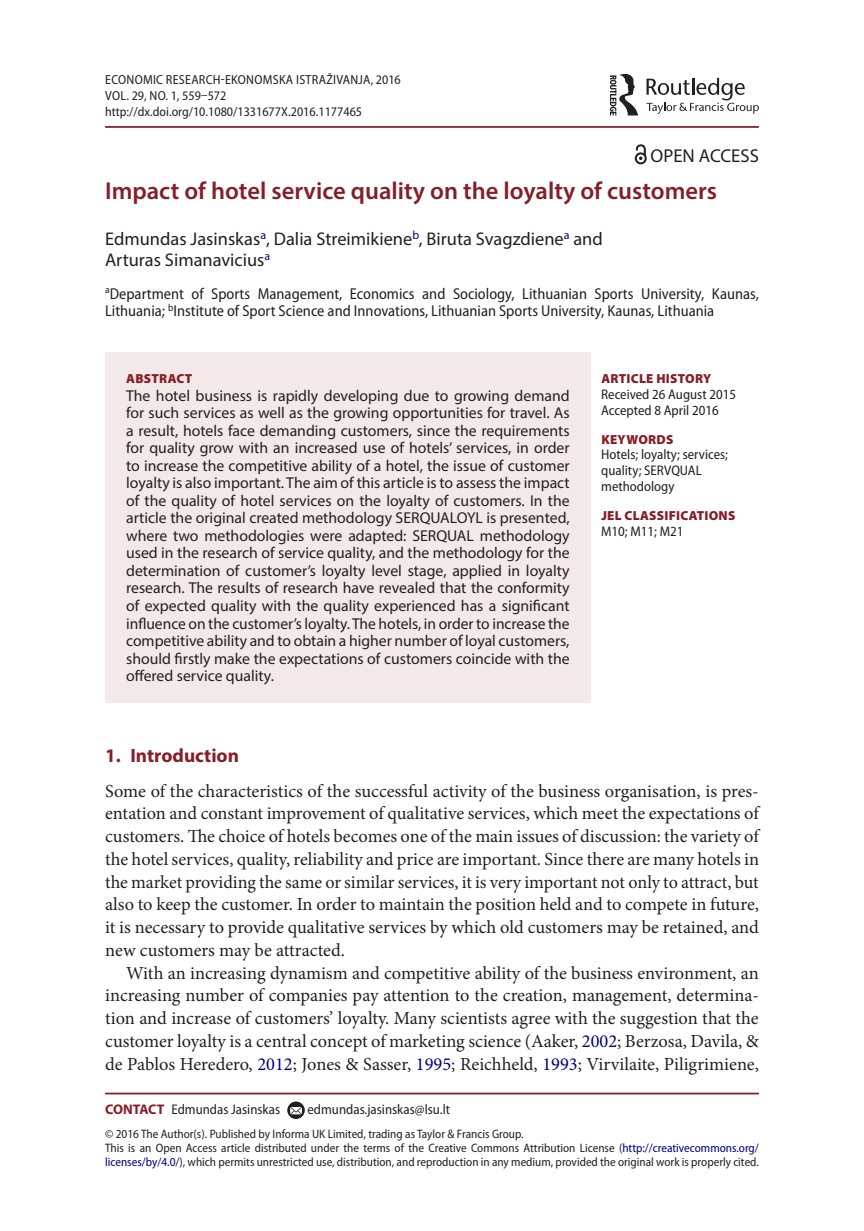
<style>
.page{position:relative;width:864px;height:1231px;background:#fff}
.page>*{position:absolute;margin:0;border:0;box-sizing:border-box;transform-origin:0 0}
.t1{font:600 24.5px "Myriad Pro";color:#841f27}
.t2{font:700 19.25px "Myriad Pro";color:#841f27}
.t3{font:18.72px "Myriad Pro";color:#231f20}
.t4{font:18.38px/22.8px "Minion Pro";color:#231f20;text-align:justify}
.t5{font:18.38px/21px "Myriad Pro";color:#231f20}
.t6{font:15.75px/17.5px "Myriad Pro";color:#231f20;text-align:justify}
.t7{font:semi-condensed 15.75px/17.5px "Myriad Pro";color:#231f20}
.t8{font:semi-condensed 14px/15.8px "Myriad Pro";color:#231f20}
.t9{font:semi-condensed 13.12px/15.8px "Myriad Pro";color:#231f20}
.t10{font:900 13.12px "Myriad Pro";letter-spacing:.02em;color:#841f27}
.t11{font:semi-condensed 12.25px/14px "Myriad Pro";color:#231f20}
.s1{color:#000080}
.s2{font-weight:700;font-stretch:normal;color:#841f27}
</style>
<div class="page">
<hr style="left:105px;top:126px;width:653px;height:2px;background:#841f27">
<div style="left:105px;top:352px;width:485px;height:350px;background:#f3e9e9"></div>
<hr style="left:105px;top:1092px;width:653px;height:2px;background:#841f27">
<svg style="left:287px;top:1101px;width:17px;height:17px"></svg>
<svg style="left:290px;top:1106px;width:12px;height:8px"></svg>
<svg style="left:646px;top:78px;width:112px;height:36px"></svg>
<svg style="left:609px;top:74px;width:28px;height:42px"></svg>
<svg style="left:634px;top:144px;width:12px;height:20px"></svg>
<p class="t9" style="left:105px;top:72px;width:297px">Economic Research-Ekonomska Istraživanja, 2016<br>VO L. 29, NO. 1, 559–572 http://dx.doi.org/10.1080/1331677X.2016.1177465</p>
<p class="t3" style="left:650px;top:144px;width:110px">OPEN ACCESS</p>
<h1 class="t1" style="left:105px;top:176px;width:613px">Impact of hotel service quality on the loyalty of customers</h1>
<p class="t5" style="left:105px;top:228px;width:499px">Edmundas Jasinskas<sup>a</sup>, Dalia Streimikiene<sup>b</sup>, Biruta Svagzdiene<sup>a</sup> and<br>Arturas Simanavicius<sup>a</sup></p>
<p class="t7" style="left:105px;top:285px;width:655px"><sup>a</sup>Department of Sports Management, Economics and Sociology, Lithuanian Sports University, Kaunas,<br>Lithuania; <sup>b</sup>Institute of Sport Science and Innovations, Lithuanian Sports University, Kaunas, Lithuania</p>
<p class="t10" style="left:126px;top:371px;width:68px">ABSTRACT</p>
<p class="t6" style="left:126px;top:386px;width:445px">The hotel business is rapidly developing due to growing demand for such services as well as the growing opportunities for travel. As a result, hotels face demanding customers, since the requirements for quality grow with an increased use of hotels’ services, in order to increase the competitive ability of a hotel, the issue of customer loyalty is also important. The aim of this article is to assess the impact of the quality of hotel services on the loyalty of customers. In the article the original created methodology SERQUALOYL is presented, where two methodologies were adapted: SERQUAL methodology used in the research of service quality, and the methodology for the determination of customer’s loyalty level stage, applied in loyalty research. The results of research have revealed that the conformity of expected quality with the quality experienced has a significant influence on the customer’s loyalty. The hotels, in order to increase the competitive ability and to obtain a higher number of loyal customers, should firstly make the expectations of customers coincide with the offered service quality.</p>
<p class="t10" style="left:601px;top:371px;width:111px">ARTICLE HISTORY</p>
<p class="t8" style="left:601px;top:387px;width:136px">Received 26 August 2015<br>Accepted 8 April 2016</p>
<p class="t10" style="left:601px;top:431px;width:74px">KEYWORDS</p>
<p class="t8" style="left:601px;top:447px;width:128px">Hotels; loyalty; services; quality; SERVQUAL methodology</p>
<p class="t10" style="left:601px;top:508px;width:136px">JEL CLASSIFICATIONS</p>
<p class="t8" style="left:601px;top:523px;width:84px">M10; M11; M21</p>
<p class="t2" style="left:105px;top:743px;width:135px">1. Introduction</p>
<p class="t4" style="left:105px;top:779px;width:655px">Some of the characteristics of the successful activity of the business organisation, is pres&shy;entation and constant improvement of qualitative services, which meet the expectations of customers. The choice of hotels becomes one of the main issues of discussion: the variety of the hotel services, quality, reliability and price are important. Since there are many hotels in the market providing the same or similar services, it is very important not only to attract, but also to keep the customer. In order to maintain the position held and to compete in future, it is necessary to provide qualitative services by which old customers may be retained, and new customers may be attracted.</p>
<p class="t4" style="left:105px;top:961px;width:655px;text-indent:21px">With an increasing dynamism and competitive ability of the business environment, an increasing number of companies pay attention to the creation, management, determina&shy;tion and increase of customers’ loyalty. Many scientists agree with the suggestion that the customer loyalty is a central concept of marketing science (Aaker, <span class="s1">2002</span>; Berzosa, Davila, &amp; de Pablos Heredero, <span class="s1">2012</span>; Jones &amp; Sasser, <span class="s1">1995</span>; Reichheld, <span class="s1">1993</span>; Virvilaite, Piligrimiene,</p>
<p class="t8" style="left:105px;top:1101px;width:176px"><span class="s2">CONTACT</span> Edmundas Jasinskas</p>
<p class="t8" style="left:307px;top:1101px;width:144px">edmundas.jasinskas@lsu.lt</p>
<p class="t11" style="left:105px;top:1127px;width:655px">© 2016 The Author(s). Published by Informa UK Limited, trading as Taylor &amp; Francis Group.<br>This is an Open Access article distributed under the terms of the Creative Commons Attribution License (<span class="s1">http://creativecommons.org/ licenses/by/4.0/</span>), which permits unrestricted use, distribution, and reproduction in any medium, provided the original work is properly cited.</p>
</div>
